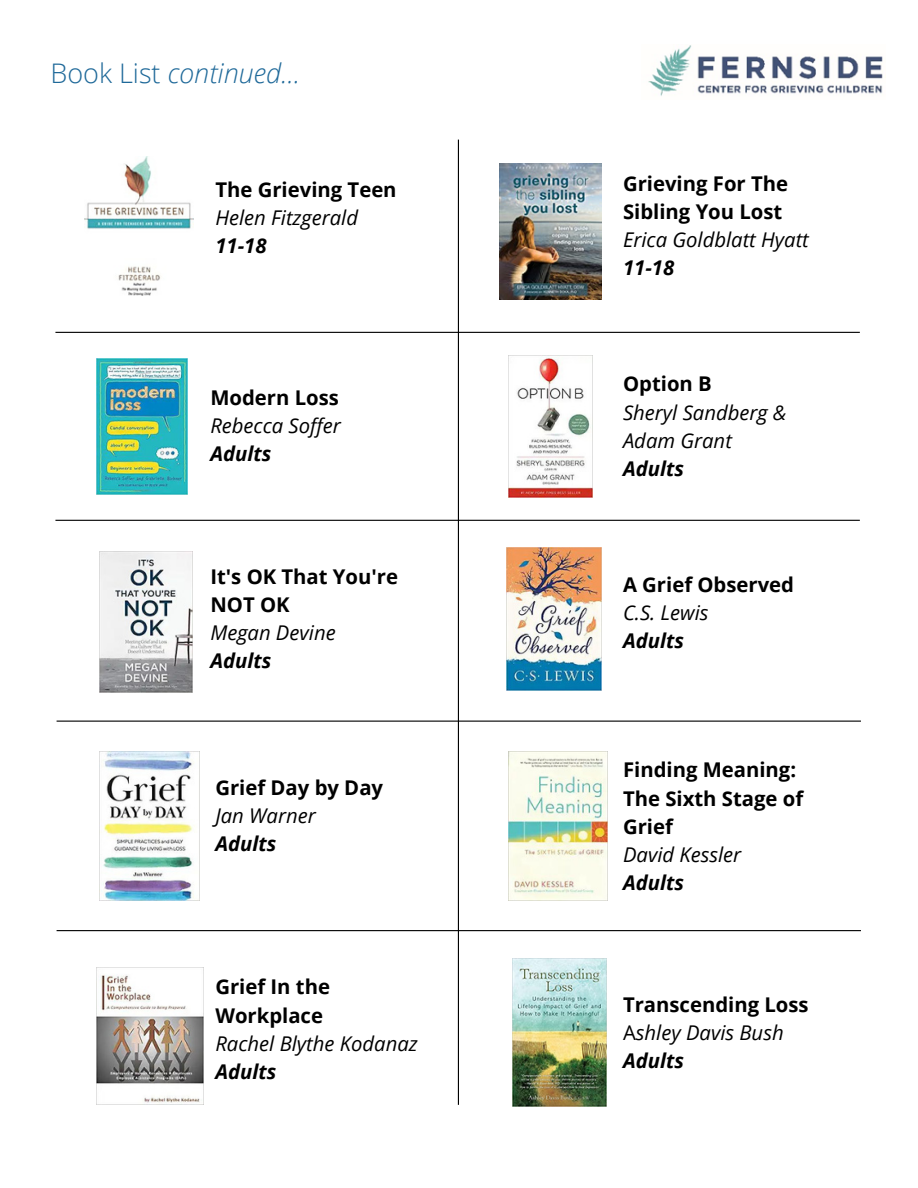
<style>
.page{position:relative;width:918px;height:1188px;background:#fff}
.page>*{position:absolute;margin:0;border:0;box-sizing:border-box;transform-origin:0 0}
.t1{font:italic 300 27px "Open Sans";color:#1f6999}
.t2{font:700 20.25px/28.2px "Open Sans";color:#000}
.t3{font:italic 20.25px/28.2px "Open Sans";color:#000}
.t4{font:italic 700 20.25px "Open Sans";color:#000}
.s1{font-style:normal}
.s2{font-weight:400}
.s3{font-weight:400;font-style:italic}
.s4{font-style:italic}
</style>
<div class="page">
<hr style="left:55px;top:332px;width:805px;height:1px;background:#000">
<hr style="left:458px;top:140px;width:1px;height:965px;background:#000">
<hr style="left:55px;top:520px;width:805px;height:1px;background:#000">
<hr style="left:57px;top:721px;width:804px;height:1px;background:#000">
<hr style="left:57px;top:930px;width:804px;height:1px;background:#000">
<img style="left:648px;top:45px;width:238px;height:51px">
<img style="left:84px;top:156px;width:109px;height:140px">
<img style="left:499px;top:164px;width:103px;height:136px">
<img style="left:97px;top:358px;width:91px;height:136px">
<img style="left:508px;top:355px;width:85px;height:142px">
<img style="left:100px;top:551px;width:93px;height:142px">
<img style="left:506px;top:547px;width:96px;height:143px">
<img style="left:100px;top:751px;width:100px;height:150px">
<img style="left:508px;top:751px;width:99px;height:150px">
<img style="left:97px;top:967px;width:107px;height:137px">
<img style="left:512px;top:959px;width:95px;height:147px">
<h1 class="t1" style="left:51px;top:54px;width:251px"><span class="s1">Book List</span> continued...</h1>
<p class="t2" style="left:215px;top:175px;width:183px">The Grieving Teen</p>
<p class="t3" style="left:215px;top:203px;width:144px">Helen Fitzgerald</p>
<p class="t4" style="left:215px;top:231px;width:53px">11-18</p>
<p class="t2" style="left:210px;top:383px;width:130px">Modern Loss</p>
<p class="t3" style="left:210px;top:411px;width:132px">Rebecca Soffer</p>
<p class="t4" style="left:210px;top:439px;width:62px">Adults</p>
<p class="t2" style="left:210px;top:562px;width:189px">It's OK That You're<br>NOT OK</p>
<p class="t3" style="left:210px;top:618px;width:127px">Megan Devine</p>
<p class="t4" style="left:210px;top:647px;width:62px">Adults</p>
<p class="t2" style="left:215px;top:773px;width:169px">Grief Day by Day</p>
<p class="t3" style="left:215px;top:801px;width:102px">Jan Warner</p>
<p class="t4" style="left:215px;top:830px;width:62px">Adults</p>
<p class="t2" style="left:215px;top:972px;width:116px">Grief In the<br>Workplace</p>
<p class="t3" style="left:215px;top:1029px;width:204px">Rachel Blythe Kodanaz</p>
<p class="t4" style="left:215px;top:1057px;width:62px">Adults</p>
<p class="t2" style="left:623px;top:169px;width:167px">Grieving For The<br>Sibling You Lost</p>
<p class="t3" style="left:623px;top:225px;width:187px">Erica Goldblatt Hyatt</p>
<p class="t4" style="left:623px;top:254px;width:53px">11-18</p>
<p class="t2" style="left:623px;top:370px;width:90px">Option B</p>
<p class="t3" style="left:623px;top:398px;width:165px">Sheryl Sandberg &amp;<br>Adam Grant</p>
<p class="t4" style="left:623px;top:454px;width:62px">Adults</p>
<p class="t2" style="left:623px;top:570px;width:173px">A Grief Observed</p>
<p class="t3" style="left:623px;top:598px;width:87px">C.S. Lewis</p>
<p class="t4" style="left:623px;top:627px;width:62px">Adults</p>
<p class="t2" style="left:623px;top:755px;width:182px">Finding Meaning:<br>The Sixth Stage of<br>Grief</p>
<p class="t3" style="left:623px;top:840px;width:120px">David Kessler</p>
<p class="t4" style="left:623px;top:868px;width:62px">Adults</p>
<p class="t2" style="left:623px;top:990px;width:187px">Transcending Loss<br><span class="s2">A</span><span class="s3">shley Davis Bush<br></span><span class="s4">Adults</span></p>
</div>
